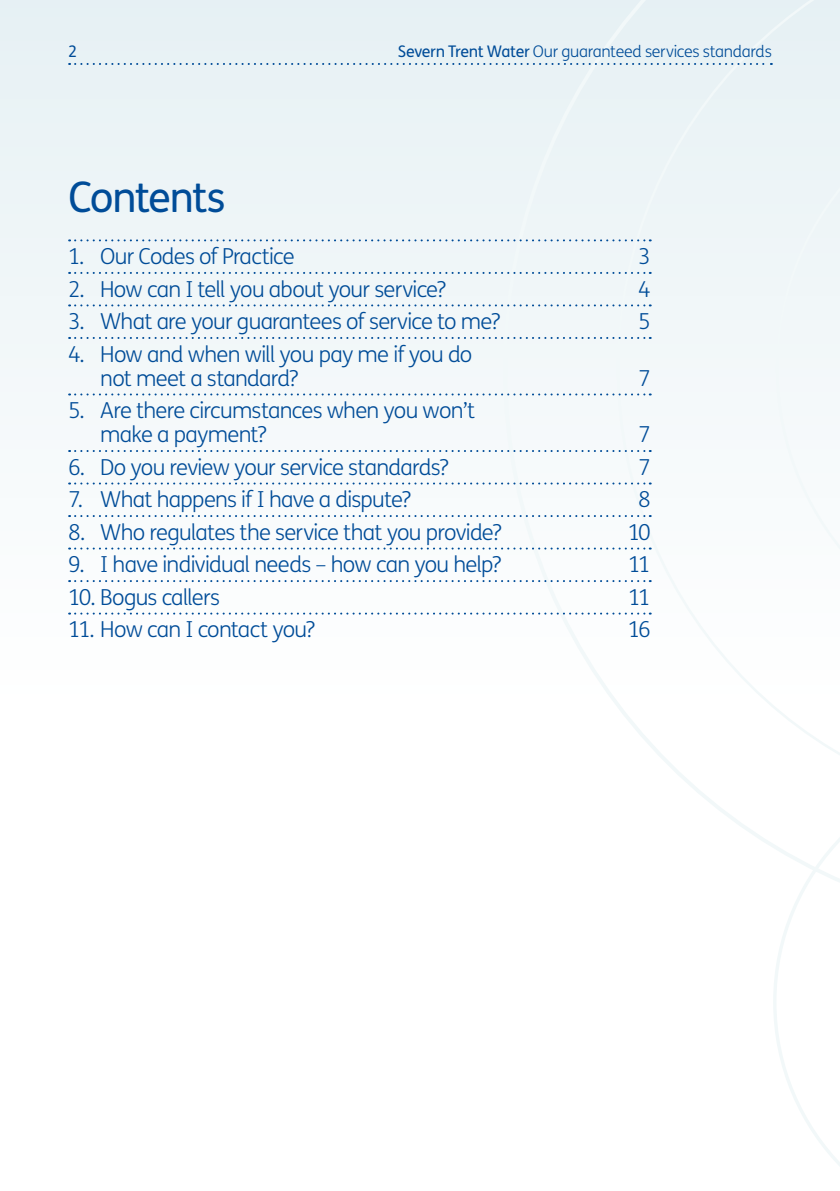
<style>
.page{position:relative;width:840px;height:1191px;background:#fff}
.page>*{position:absolute;margin:0;border:0;box-sizing:border-box;transform-origin:0 0}
.t1{font:42px "FS Me Pro";letter-spacing:-.045em;color:#004c98}
.t2{font:300 22px/24px "FS Me Pro";letter-spacing:-.035em;color:#004c98}
.t3{font:300 16px "FS Me Pro";letter-spacing:-.02em;color:#004c98}
.t4{font:16px "FS Me Pro";color:#004c98}
.s1{font-weight:400}
</style>
<div class="page">
<div style="left:0;top:0;width:839px;height:1191px;background:linear-gradient(to bottom,#eaf3f5,#fff)"></div>
<svg style="left:503px;top:0;width:336px;height:929px"></svg>
<svg style="left:772px;top:764px;width:67px;height:427px"></svg>
<svg style="left:69px;top:63px;width:702px;height:2px"></svg>
<svg style="left:69px;top:239px;width:581px;height:2px"></svg>
<svg style="left:69px;top:272px;width:581px;height:2px"></svg>
<svg style="left:69px;top:304px;width:581px;height:2px"></svg>
<svg style="left:69px;top:337px;width:581px;height:2px"></svg>
<svg style="left:69px;top:393px;width:581px;height:2px"></svg>
<svg style="left:69px;top:450px;width:581px;height:2px"></svg>
<svg style="left:69px;top:482px;width:581px;height:2px"></svg>
<svg style="left:69px;top:515px;width:581px;height:2px"></svg>
<svg style="left:69px;top:547px;width:581px;height:2px"></svg>
<svg style="left:69px;top:580px;width:581px;height:2px"></svg>
<svg style="left:69px;top:612px;width:581px;height:2px"></svg>
<p class="t4" style="left:68px;top:40px;width:11px">2</p>
<p class="t3" style="left:397px;top:41px;width:375px"><span class="s1">Severn Trent Water</span> Our guaranteed services standards</p>
<h1 class="t1" style="left:68px;top:168px;width:159px">Contents</h1>
<p class="t2" style="left:68px;top:244px;width:228px">1. Our Codes of Practice</p>
<p class="t2" style="left:637px;top:244px;width:14px">3</p>
<p class="t2" style="left:68px;top:276px;width:379px">2. How can I tell you about your service?</p>
<p class="t2" style="left:637px;top:276px;width:14px">4</p>
<p class="t2" style="left:68px;top:309px;width:433px">3. What are your guarantees of service to me?</p>
<p class="t2" style="left:637px;top:309px;width:14px">5</p>
<p class="t2" style="left:100px;top:341px;width:373px;text-indent:-32px">4. How and when will you pay me if you do not meet a standard?</p>
<p class="t2" style="left:637px;top:365px;width:14px">7</p>
<p class="t2" style="left:100px;top:398px;width:376px;text-indent:-32px">5. Are there circumstances when you won’t make a payment?</p>
<p class="t2" style="left:638px;top:422px;width:14px">7</p>
<p class="t2" style="left:68px;top:454px;width:381px">6. Do you review your service standards?</p>
<p class="t2" style="left:638px;top:454px;width:14px">7</p>
<p class="t2" style="left:68px;top:487px;width:344px">7. What happens if I have a dispute?</p>
<p class="t2" style="left:638px;top:487px;width:14px">8</p>
<p class="t2" style="left:68px;top:519px;width:434px">8. Who regulates the service that you provide?</p>
<p class="t2" style="left:627px;top:519px;width:25px">10</p>
<p class="t2" style="left:68px;top:552px;width:434px">9. I have individual needs – how can you help?</p>
<p class="t2" style="left:627px;top:552px;width:24px">11</p>
<p class="t2" style="left:68px;top:584px;width:153px">10. Bogus callers</p>
<p class="t2" style="left:627px;top:584px;width:24px">11</p>
<p class="t2" style="left:68px;top:617px;width:248px">11. How can I contact you?</p>
<p class="t2" style="left:627px;top:617px;width:25px">16</p>
</div>
